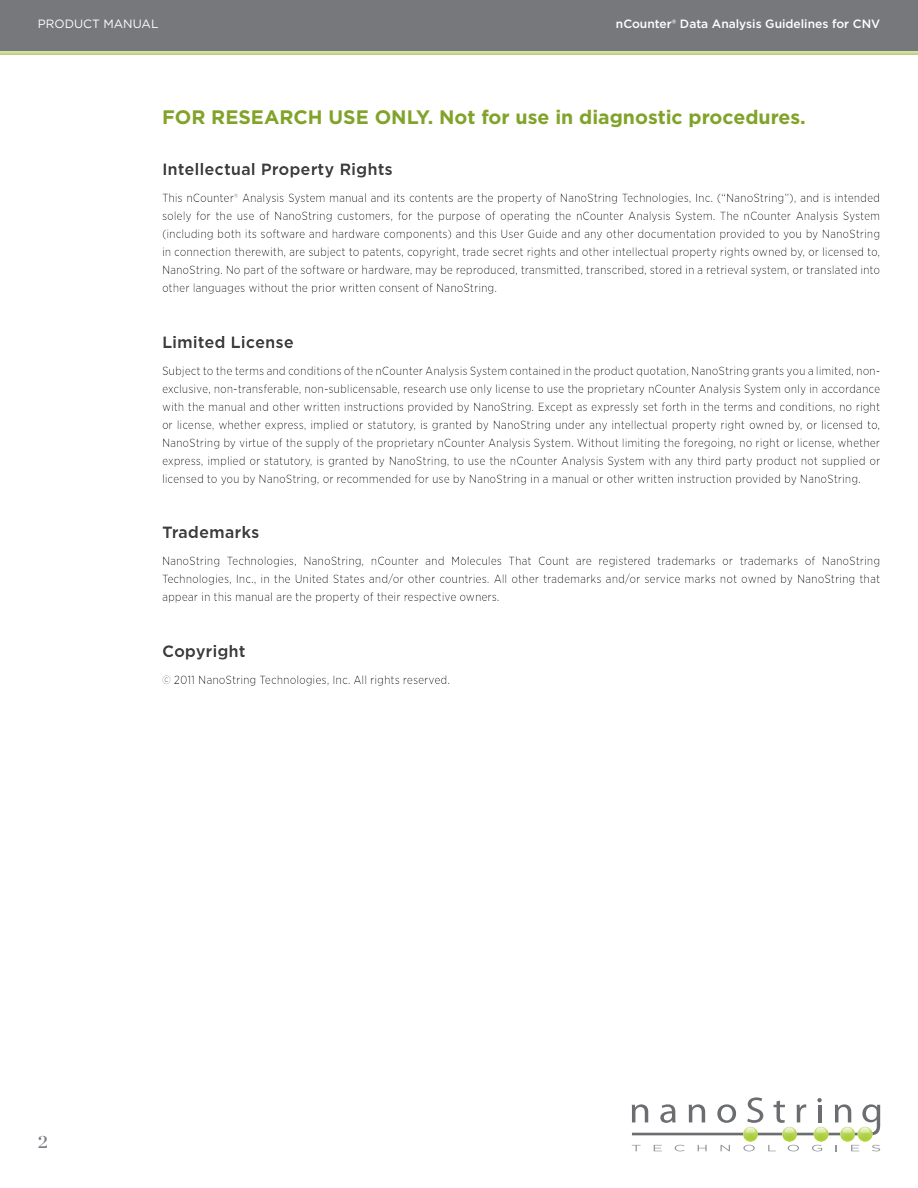
<style>
.page{position:relative;width:918px;height:1188px;background:#fff}
.page>*{position:absolute;margin:0;border:0;box-sizing:border-box;transform-origin:0 0}
.Heading_1{font:700 19.5px "Gotham";color:#81a32a}
.t1{font:18px "Chronicle Display Semi";color:#7a7e83}
.t2{font:700 16.5px "Gotham";color:#4b4c4d}
.t3{font:12px/18px "Gotham Narrow";color:#4b4c4d;text-align:justify}
.t4{font:500 12px "Gotham";color:#fff}
.t5{font:12px "Gotham";color:#fff}
</style>
<div class="page">
<div style="left:0;top:0;width:918px;height:51px;background:#76787b"></div>
<div style="left:0;top:51px;width:918px;height:6px;background:#231f20;opacity:.1"></div>
<svg style="left:632px;top:1097px;width:248px;height:54px"></svg>
<div style="left:158px;top:158px;width:735px;height:552px;background:#231f20;opacity:.25"></div>
<p class="t5" style="left:38px;top:16px;width:122px">PRODUCT MANUAL</p>
<p class="t4" style="left:616px;top:16px;width:266px">nCounter® Data Analysis Guidelines for CNV</p>
<p class="Heading_1" style="left:162px;top:104px;width:645px">FOR RESEARCH USE ONLY. Not for use in diagnostic procedures.</p>
<h3 class="t2" style="left:162px;top:158px;width:232px">Intellectual Property Rights</h3>
<p class="t3" style="left:162px;top:189px;width:720px">This nCounter® Analysis System manual and its contents are the property of NanoString Technologies, Inc. (“NanoString”), and is intended solely for the use of NanoString customers, for the purpose of operating the nCounter Analysis System. The nCounter Analysis System (including both its software and hardware components) and this User Guide and any other documentation provided to you by NanoString in connection therewith, are subject to patents, copyright, trade secret rights and other intellectual property rights owned by, or licensed to, NanoString. No part of the software or hardware, may be reproduced, transmitted, transcribed, stored in a retrieval system, or translated into other languages without the prior written consent of NanoString.</p>
<h3 class="t2" style="left:162px;top:331px;width:133px">Limited License</h3>
<p class="t3" style="left:162px;top:361px;width:720px">Subject to the terms and conditions of the nCounter Analysis System contained in the product quotation, NanoString grants you a limited, non&shy;exclusive, non-transferable, non-sublicensable, research use only license to use the proprietary nCounter Analysis System only in accordance with the manual and other written instructions provided by NanoString. Except as expressly set forth in the terms and conditions, no right or license, whether express, implied or statutory, is granted by NanoString under any intellectual property right owned by, or licensed to, NanoString by virtue of the supply of the proprietary nCounter Analysis System. Without limiting the foregoing, no right or license, whether express, implied or statutory, is granted by NanoString, to use the nCounter Analysis System with any third party product not supplied or licensed to you by NanoString, or recommended for use by NanoString in a manual or other written instruction provided by NanoString.</p>
<h3 class="t2" style="left:162px;top:521px;width:99px">Trademarks</h3>
<p class="t3" style="left:162px;top:552px;width:720px">NanoString Technologies, NanoString, nCounter and Molecules That Count are registered trademarks or trademarks of NanoString Technologies, Inc., in the United States and/or other countries. All other trademarks and/or service marks not owned by NanoString that appear in this manual are the property of their respective owners.</p>
<h3 class="t2" style="left:162px;top:640px;width:85px">Copyright</h3>
<p class="t3" style="left:162px;top:670px;width:289px">© 2011 NanoString Technologies, Inc. All rights reserved.</p>
<p class="t1" style="left:38px;top:1128px;width:12px">2</p>
</div>
